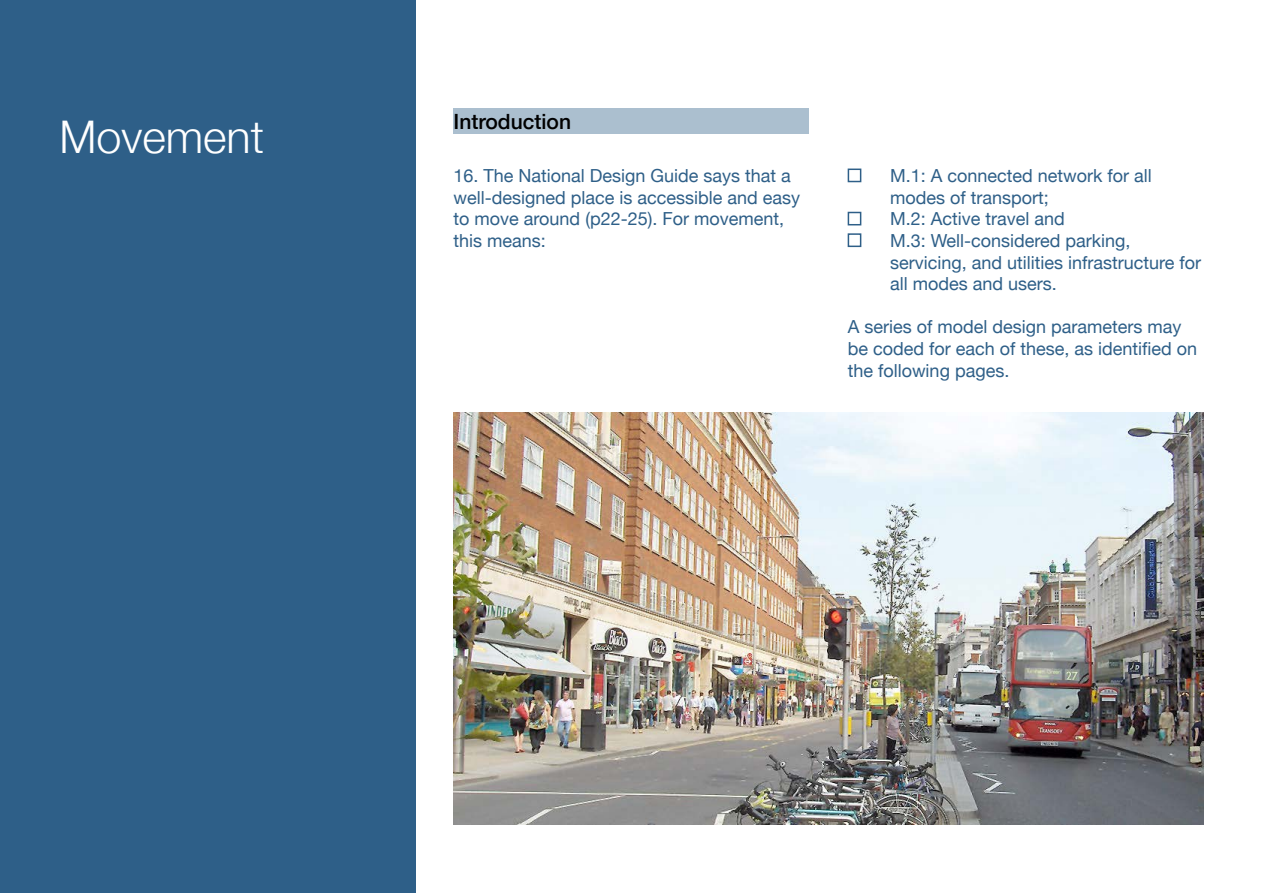
<style>
.page{position:relative;width:1263px;height:893px;background:#fff}
.page>*{position:absolute;margin:0;border:0;box-sizing:border-box;transform-origin:0 0}
.t1{font:300 45px "Helvetica Neue";color:#fff}
.t2{font:500 21px "Helvetica Neue";color:#000}
.t3{font:18px/21.6px "Helvetica Neue";color:#2e5f88}
</style>
<div class="page">
<div style="left:0;top:0;width:415px;height:893px;background:#2e5f88"></div>
<div style="left:454px;top:108px;width:355px;height:25px;background:#abbfcf"></div>
<div style="left:848px;top:169px;width:13px;height:13px;border:2px solid #2e5f88"></div>
<div style="left:848px;top:212px;width:13px;height:13px;border:2px solid #2e5f88"></div>
<div style="left:848px;top:233px;width:13px;height:14px;border:2px solid #2e5f88"></div>
<img style="left:454px;top:412px;width:749px;height:413px">
<p class="t1" style="left:60px;top:101px;width:206px">Movement</p>
<p class="t2" style="left:454px;top:105px;width:119px">Introduction</p>
<p class="t3" style="left:454px;top:166px;width:348px">16. The National Design Guide says that a well-designed place is accessible and easy to move around (p22-25). For movement, this means:</p>
<p class="t3" style="left:890px;top:166px;width:263px">M.1: A connected network for all modes of transport;</p>
<p class="t3" style="left:890px;top:209px;width:176px">M.2: Active travel and</p>
<p class="t3" style="left:890px;top:231px;width:313px">M.3: Well-considered parking, servicing, and utilities infrastructure for all modes and users.</p>
<p class="t3" style="left:848px;top:317px;width:335px">A series of model design parameters may</p>
<p class="t3" style="left:848px;top:339px;width:351px">be coded for each of these, as identified on</p>
<p class="t3" style="left:848px;top:360px;width:163px">the following pages.</p>
</div>
